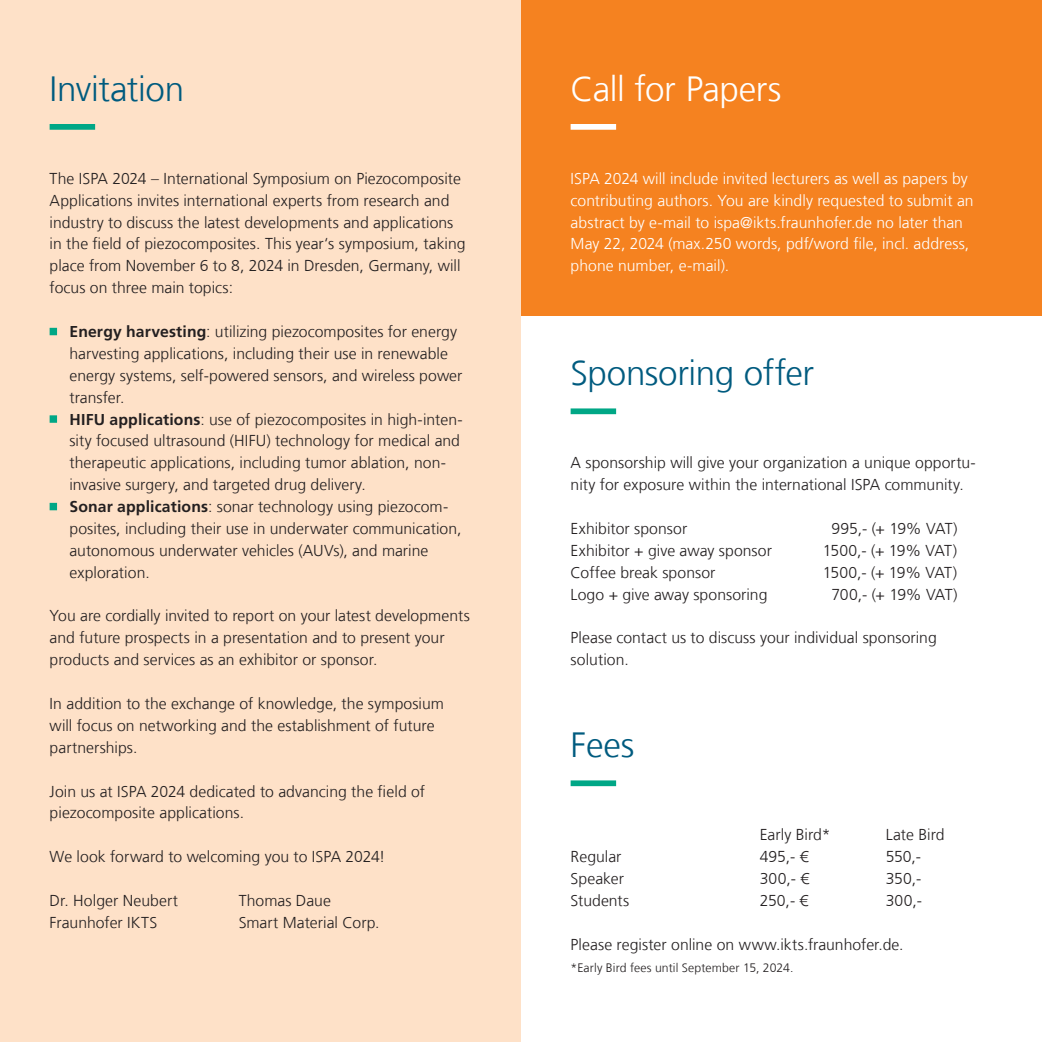
<style>
.page{position:relative;width:1042px;height:1042px;background:#fff}
.page>*{position:absolute;margin:0;border:0;box-sizing:border-box;transform-origin:0 0}
.t1{font:300 35px "Frutiger LT Com";letter-spacing:-.01em;color:#005b7f}
.t2{font:300 35px "Frutiger LT Com";letter-spacing:-.015em;color:#fff}
.t3{font:300 15.75px/21.9px "Frutiger LT Com";letter-spacing:.005em;color:#231f20}
.t4{font:300 15.75px/21.9px "Frutiger LT Com";color:#fff}
.t5{font:300 15.75px "Frutiger LT Com";letter-spacing:-.045em;color:#231f20}
.t6{font:300 12.25px "Frutiger LT Com";letter-spacing:.01em;color:#231f20}
.s1{font-weight:700}
</style>
<div class="page">
<div style="left:0;top:0;width:521px;height:1042px;background:#fee1c8"></div>
<svg style="left:50px;top:124px;width:46px;height:6px"></svg>
<svg style="left:50px;top:328px;width:8px;height:7px"></svg>
<svg style="left:50px;top:415px;width:8px;height:8px"></svg>
<svg style="left:50px;top:503px;width:8px;height:7px"></svg>
<div style="left:521px;top:0;width:521px;height:315px;background:#f58220"></div>
<svg style="left:570px;top:124px;width:47px;height:6px"></svg>
<svg style="left:570px;top:780px;width:47px;height:6px"></svg>
<svg style="left:570px;top:408px;width:47px;height:6px"></svg>
<h1 class="t1" style="left:50px;top:68px;width:136px">Invitation</h1>
<p class="t3" style="left:50px;top:168px;width:417px">The ISPA 2024 – International Symposium on Piezocomposite Applications invites international experts from research and industry to discuss the latest developments and applications in the field of piezocomposites. This year‘s symposium, taking place from November 6 to 8, 2024 in Dresden, Germany, will focus on three main topics:</p>
<p class="t3" style="left:69px;top:321px;width:395px"><span class="s1">Energy harvesting</span>: utilizing piezocomposites for energy harvesting applications, including their use in renewable energy systems, self-powered sensors, and wireless power transfer.<br><span class="s1">HIFU applications</span>: use of piezocomposites in high-inten&shy;sity focused ultrasound (HIFU) technology for medical and therapeutic applications, including tumor ablation, non&shy;invasive surgery, and targeted drug delivery.<br><span class="s1">Sonar applications</span>: sonar technology using piezocom&shy;posites, including their use in underwater communication, autonomous underwater vehicles (AUVs), and marine exploration.</p>
<p class="t3" style="left:50px;top:605px;width:422px">You are cordially invited to report on your latest developments and future prospects in a presentation and to present your products and services as an exhibitor or sponsor.</p>
<p class="t3" style="left:50px;top:693px;width:396px">In addition to the exchange of knowledge, the symposium will focus on networking and the establishment of future partnerships.</p>
<p class="t3" style="left:50px;top:780px;width:377px">Join us at ISPA 2024 dedicated to advancing the field of piezocomposite applications.</p>
<p class="t3" style="left:50px;top:846px;width:337px">We look forward to welcoming you to ISPA 2024!</p>
<p class="t3" style="left:50px;top:889px;width:130px">Dr. Holger Neubert</p>
<p class="t3" style="left:239px;top:889px;width:94px">Thomas Daue</p>
<p class="t3" style="left:50px;top:911px;width:109px">Fraunhofer IKTS</p>
<p class="t3" style="left:239px;top:911px;width:142px">Smart Material Corp.</p>
<h1 class="t2" style="left:570px;top:68px;width:212px">Call for Papers</h1>
<p class="t4" style="left:570px;top:168px;width:404px">ISPA 2024 will include invited lecturers as well as papers by contributing authors. You are kindly requested to submit an abstract by e-mail to ispa@ikts.fraunhofer.de no later than May 22, 2024 (max.250 words, pdf/word file, incl. address, phone number, e-mail).</p>
<h1 class="t1" style="left:570px;top:353px;width:245px">Sponsoring offer</h1>
<p class="t3" style="left:570px;top:452px;width:407px">A sponsorship will give your organization a unique opportu&shy;nity for exposure within the international ISPA community.</p>
<p class="t3" style="left:570px;top:518px;width:118px">Exhibitor sponsor</p>
<p class="t3" style="left:831px;top:518px;width:128px">995,- (+ 19% VAT)</p>
<p class="t3" style="left:570px;top:539px;width:203px">Exhibitor + give away sponsor</p>
<p class="t5" style="left:822px;top:541px;width:136px">1500,- (+ 19% VAT)</p>
<p class="t3" style="left:570px;top:561px;width:146px">Coffee break sponsor</p>
<p class="t5" style="left:822px;top:563px;width:136px">1500,- (+ 19% VAT)</p>
<p class="t3" style="left:570px;top:583px;width:198px">Logo + give away sponsoring</p>
<p class="t3" style="left:831px;top:583px;width:128px">700,- (+ 19% VAT)</p>
<p class="t3" style="left:570px;top:627px;width:368px">Please contact us to discuss your individual sponsoring solution.</p>
<h1 class="t1" style="left:570px;top:724px;width:65px">Fees</h1>
<p class="t3" style="left:759px;top:824px;width:72px">Early Bird*</p>
<p class="t3" style="left:885px;top:824px;width:60px">Late Bird</p>
<p class="t3" style="left:570px;top:846px;width:52px">Regular</p>
<p class="t3" style="left:759px;top:846px;width:50px">495,- €</p>
<p class="t3" style="left:885px;top:846px;width:37px">550,-</p>
<p class="t3" style="left:570px;top:868px;width:55px">Speaker</p>
<p class="t3" style="left:759px;top:868px;width:51px">300,- €</p>
<p class="t3" style="left:885px;top:868px;width:37px">350,-</p>
<p class="t3" style="left:570px;top:889px;width:60px">Students</p>
<p class="t3" style="left:759px;top:889px;width:50px">250,- €</p>
<p class="t3" style="left:885px;top:889px;width:38px">300,-</p>
<p class="t3" style="left:570px;top:933px;width:334px">Please register online on www.ikts.fraunhofer.de.</p>
<p class="t6" style="left:570px;top:960px;width:224px">*Early Bird fees until September 15, 2024.</p>
</div>
